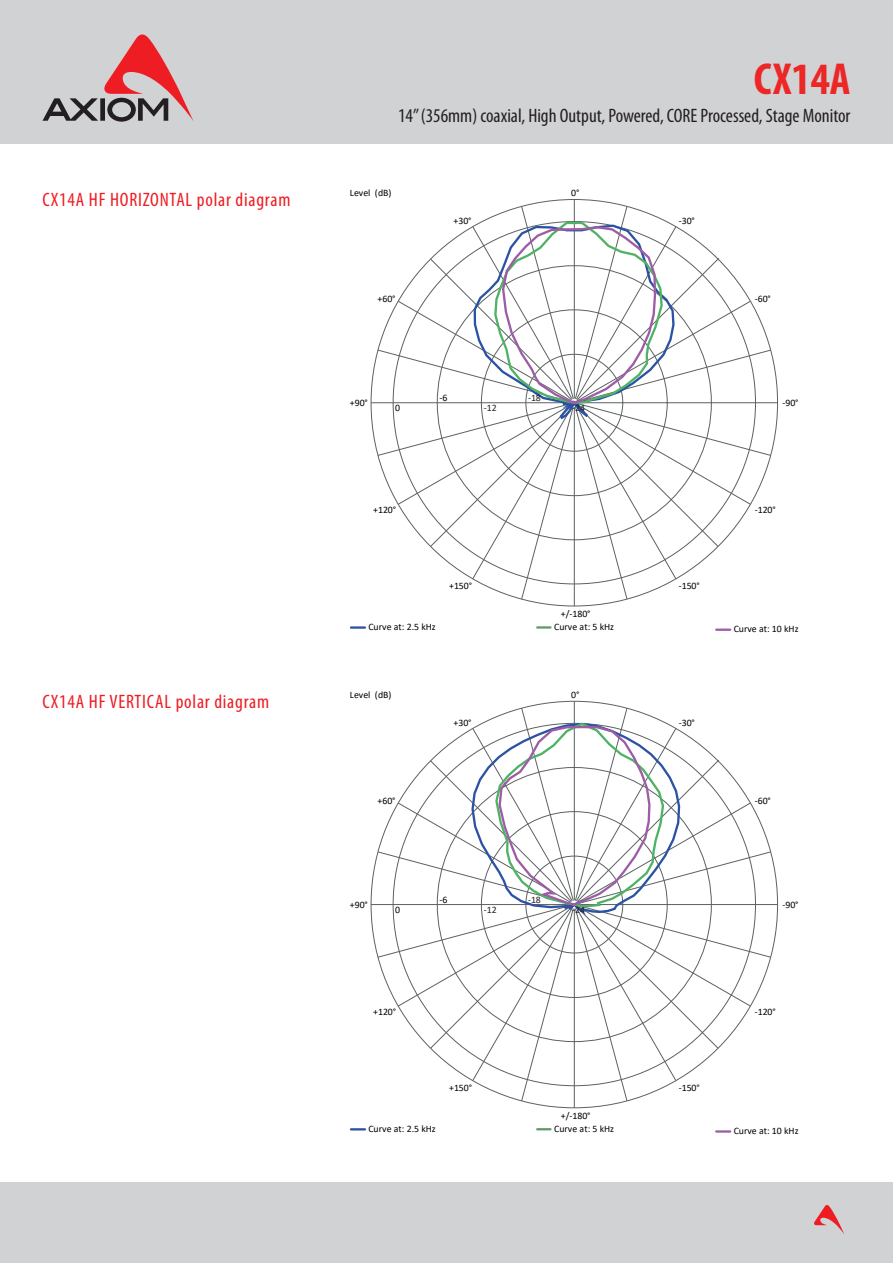
<style>
.page{position:relative;width:893px;height:1263px;background:#fff}
.page>*{position:absolute;margin:0;border:0;box-sizing:border-box;transform-origin:0 0}
.t1{font:700 condensed 45px "Myriad Pro";color:#ed2626}
.t2{font:condensed 19.5px "Myriad Pro";color:#231f20}
.t3{font:condensed 19.5px "Myriad Pro";letter-spacing:.04em;color:#ee1d23}
.t4{font:9.9px "Calibri";color:#000001}
.t5{font:9.9px "Calibri";letter-spacing:-.01em;color:#231f20}
</style>
<div class="page">
<div style="left:0;top:1183px;width:893px;height:80px;background:#d1d2d4"></div>
<div style="left:0;top:0;width:893px;height:143px;background:#d1d2d4"></div>
<svg style="left:43px;top:34px;width:151px;height:88px"></svg>
<svg style="left:814px;top:1205px;width:30px;height:29px"></svg>
<hr style="left:574px;top:199px;width:1px;height:200px;background:#5d6162">
<hr style="left:574px;top:407px;width:1px;height:199px;background:#5d6162">
<hr style="left:578px;top:402px;width:200px;height:1px;background:#5d6162">
<hr style="left:371px;top:402px;width:199px;height:1px;background:#5d6162">
<svg style="left:378px;top:206px;width:393px;height:393px"></svg>
<hr style="left:351px;top:626px;width:14px;height:3px;background:#2c52a3">
<svg style="left:537px;top:626px;width:13px;height:3px"></svg>
<hr style="left:716px;top:628px;width:14px;height:3px;background:#9d5da6">
<hr style="left:574px;top:701px;width:1px;height:199px;background:#5d6162">
<hr style="left:574px;top:909px;width:1px;height:199px;background:#5d6162">
<hr style="left:578px;top:904px;width:200px;height:1px;background:#5d6162">
<hr style="left:371px;top:904px;width:199px;height:1px;background:#5d6162">
<svg style="left:378px;top:708px;width:393px;height:393px"></svg>
<svg style="left:351px;top:1128px;width:14px;height:2px"></svg>
<svg style="left:537px;top:1128px;width:13px;height:2px"></svg>
<hr style="left:716px;top:1130px;width:14px;height:3px;background:#9d5da6">
<p class="t3" style="left:43px;top:188px;width:249px">CX14A HF HORIZONTAL polar diagram</p>
<p class="t3" style="left:43px;top:689px;width:228px">CX14A HF VERTICAL polar diagram</p>
<h1 class="t1" style="left:754px;top:51px;width:98px">CX14A</h1>
<h2 class="t2" style="left:398px;top:104px;width:454px">14” (356mm) coaxial, High Output, Powered, CORE Processed, Stage Monitor</h2>
<p class="t4" style="left:350px;top:186px;width:43px">Level (dB)</p>
<p class="t4" style="left:453px;top:214px;width:20px">+30°</p>
<p class="t4" style="left:571px;top:186px;width:10px">0°</p>
<p class="t4" style="left:679px;top:214px;width:18px">-30°</p>
<p class="t4" style="left:378px;top:292px;width:20px">+60°</p>
<p class="t4" style="left:755px;top:292px;width:18px">-60°</p>
<p class="t4" style="left:350px;top:396px;width:20px">+90°</p>
<p class="t4" style="left:440px;top:391px;width:9px">-6</p>
<p class="t5" style="left:528px;top:391px;width:14px">-18</p>
<p class="t4" style="left:395px;top:401px;width:6px">0</p>
<p class="t5" style="left:484px;top:401px;width:14px">-12</p>
<p class="t5" style="left:572px;top:401px;width:14px">-24</p>
<p class="t4" style="left:782px;top:396px;width:18px">-90°</p>
<p class="t4" style="left:373px;top:503px;width:24px">+120°</p>
<p class="t4" style="left:755px;top:503px;width:22px">-120°</p>
<p class="t4" style="left:449px;top:579px;width:24px">+150°</p>
<p class="t4" style="left:679px;top:579px;width:22px">-150°</p>
<p class="t4" style="left:561px;top:607px;width:31px">+/-180°</p>
<p class="t4" style="left:368px;top:620px;width:69px">Curve at: 2.5 kHz</p>
<p class="t4" style="left:554px;top:620px;width:61px">Curve at: 5 kHz</p>
<p class="t4" style="left:734px;top:622px;width:66px">Curve at: 10 kHz</p>
<p class="t4" style="left:350px;top:688px;width:43px">Level (dB)</p>
<p class="t4" style="left:571px;top:688px;width:10px">0°</p>
<p class="t4" style="left:453px;top:716px;width:20px">+30°</p>
<p class="t4" style="left:679px;top:716px;width:18px">-30°</p>
<p class="t4" style="left:378px;top:793px;width:20px">+60°</p>
<p class="t4" style="left:755px;top:793px;width:18px">-60°</p>
<p class="t4" style="left:350px;top:898px;width:20px">+90°</p>
<p class="t4" style="left:440px;top:892px;width:9px">-6</p>
<p class="t5" style="left:528px;top:892px;width:14px">-18</p>
<p class="t4" style="left:395px;top:903px;width:6px">0</p>
<p class="t5" style="left:484px;top:903px;width:14px">-12</p>
<p class="t5" style="left:572px;top:903px;width:14px">-24</p>
<p class="t4" style="left:782px;top:898px;width:18px">-90°</p>
<p class="t4" style="left:373px;top:1005px;width:24px">+120°</p>
<p class="t4" style="left:755px;top:1005px;width:22px">-120°</p>
<p class="t4" style="left:449px;top:1080px;width:24px">+150°</p>
<p class="t4" style="left:679px;top:1080px;width:22px">-150°</p>
<p class="t4" style="left:561px;top:1108px;width:31px">+/-180°</p>
<p class="t4" style="left:368px;top:1122px;width:69px">Curve at: 2.5 kHz</p>
<p class="t4" style="left:554px;top:1122px;width:61px">Curve at: 5 kHz</p>
<p class="t4" style="left:734px;top:1124px;width:66px">Curve at: 10 kHz</p>
</div>
